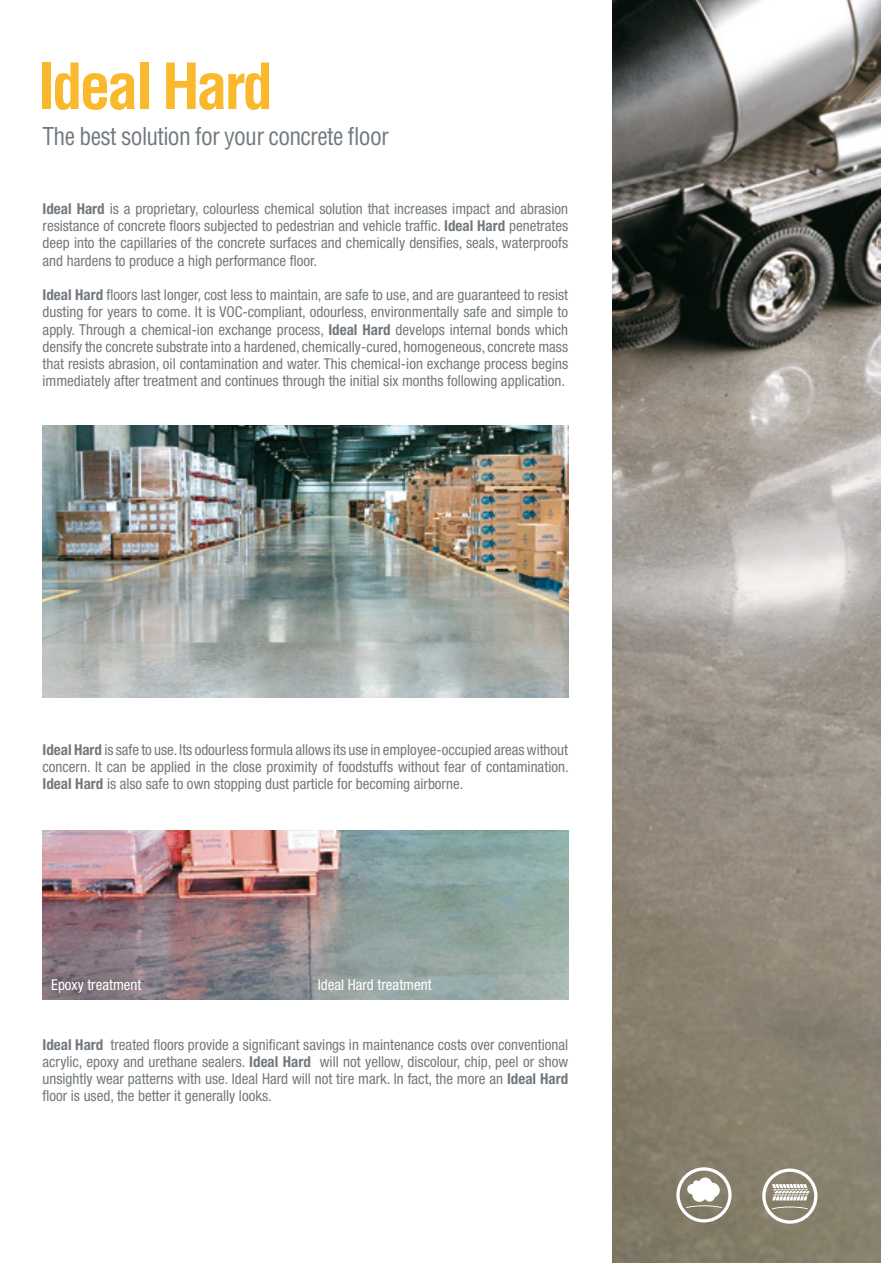
<style>
.page{position:relative;width:881px;height:1263px;background:#fff}
.page>*{position:absolute;margin:0;border:0;box-sizing:border-box;transform-origin:0 0}
.t1{font:700 condensed 61.95px "Helvetica";letter-spacing:-.05em;color:#fab82d}
.t2{font:condensed 24px "Helvetica";letter-spacing:-.03em;color:#72797e}
.t3{font:condensed 15px/17.2px "Helvetica Neue";color:#72797e;text-align:justify}
.t4{font:condensed 15px "Helvetica Neue";color:#fff}
.s1{font-weight:700}
</style>
<div class="page">
<img style="left:612px;top:0;width:268px;height:1263px">
<img style="left:43px;top:425px;width:525px;height:272px">
<img style="left:43px;top:831px;width:525px;height:168px">
<svg style="left:676px;top:1167px;width:55px;height:55px"></svg>
<svg style="left:762px;top:1168px;width:55px;height:56px"></svg>
<h1 class="t1" style="left:38px;top:48px;width:237px">Ideal Hard</h1>
<h2 class="t2" style="left:43px;top:121px;width:348px">The best solution for your concrete floor</h2>
<p class="t3" style="left:43px;top:200px;width:527px"><span class="s1">Ideal Hard</span> is a proprietary, colourless chemical solution that increases impact and abrasion resistance of concrete floors subjected to pedestrian and vehicle traffic. <span class="s1">Ideal Hard</span> penetrates deep into the capillaries of the concrete surfaces and chemically densifies, seals, waterproofs and hardens to produce a high performance floor.</p>
<p class="t3" style="left:43px;top:286px;width:527px"><span class="s1">Ideal Hard</span> floors last longer, cost less to maintain, are safe to use, and are guaranteed to resist dusting for years to come. It is VOC-compliant, odourless, environmentally safe and simple to apply. Through a chemical-ion exchange process, <span class="s1">Ideal Hard</span> develops internal bonds which densify the concrete substrate into a hardened, chemically-cured, homogeneous, concrete mass that resists abrasion, oil contamination and water. This chemical-ion exchange process begins immediately after treatment and continues through the initial six months following application.</p>
<p class="t3" style="left:43px;top:740px;width:527px"><span class="s1">Ideal Hard</span> is safe to use. Its odourless formula allows its use in employee-occupied areas without concern. It can be applied in the close proximity of foodstuffs without fear of contamination.<br><span class="s1">Ideal Hard</span> is also safe to own stopping dust particle for becoming airborne.</p>
<p class="t4" style="left:51px;top:976px;width:92px">Epoxy treatment</p>
<p class="t4" style="left:317px;top:976px;width:115px">Ideal Hard treatment</p>
<p class="t3" style="left:43px;top:1035px;width:527px"><span class="s1">Ideal Hard</span> treated floors provide a significant savings in maintenance costs over conventional acrylic, epoxy and urethane sealers. <span class="s1">Ideal Hard</span> will not yellow, discolour, chip, peel or show unsightly wear patterns with use. Ideal Hard will not tire mark. In fact, the more an <span class="s1">Ideal Hard </span>floor is used, the better it generally looks.</p>
</div>
